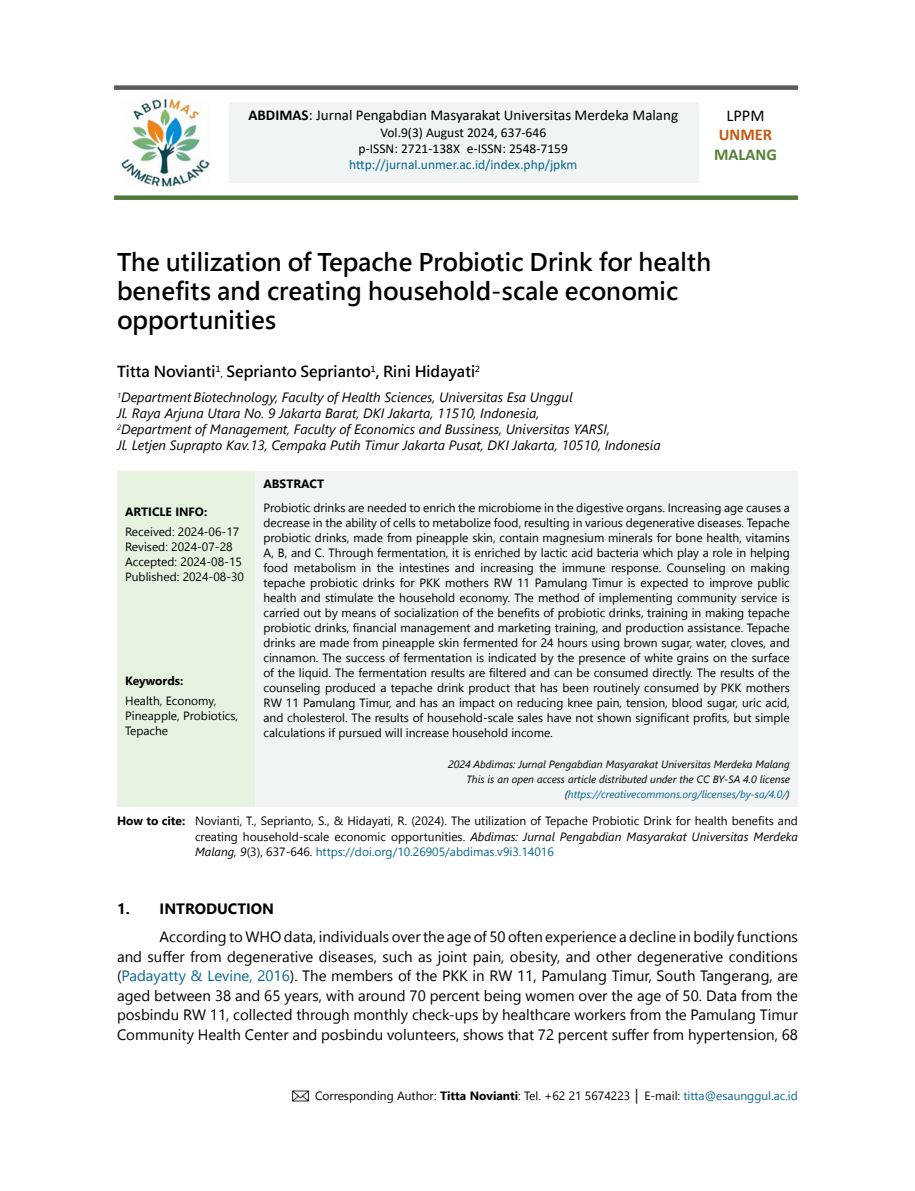
<style>
.page{position:relative;width:915px;height:1191px;background:#fff}
.page>*{position:absolute;margin:0;border:0;box-sizing:border-box;transform-origin:0 0}
.t1{font:24px/28.8px "Microsoft Jheng Hei UI Bold";color:#000}
.t2{font:700 16.5px "Calibri";color:#538135}
.t3{font:700 16.5px "Calibri";color:#c45911}
.t4{font:16.5px "Calibri";color:#000}
.t5{font:15px/19.5px "Segoe UI";color:#000;text-align:justify}
.t6{font:15px "Calibri";color:#000}
.t7{font:700 15px "Microsoft Jheng Hei";color:#000}
.t8{font:700 15px "Segoe UI";color:#000}
.t9{font:italic 13.5px/16.2px "Segoe UI";color:#000}
.t10{font:13.5px/16.2px "Calibri";color:#000;text-align:center}
.t11{font:13.5px "Calibri";color:#07668d}
.t12{font:12px/15px "Segoe UI";color:#000}
.t13{font:700 12px "Segoe UI";color:#000}
.t14{font:italic 10.5px/15px "Segoe UI";color:#000;text-align:right}
.s1{font-weight:700}
.s2{font-size:8.25px}
.s3{color:#07668d}
.s4{font-style:italic}
.s5{font-family:"Arial"}
</style>
<div class="page">
<div style="left:229px;top:102px;width:469px;height:81px;background:#f0f4f4"></div>
<img style="left:121px;top:99px;width:89px;height:88px">
<div style="left:114px;top:85px;width:683px;height:5px;background:#5a5a5a"></div>
<div style="left:114px;top:195px;width:683px;height:5px;background:#4f7938"></div>
<div style="left:117px;top:471px;width:138px;height:336px;background:#e7f3e1"></div>
<div style="left:255px;top:471px;width:542px;height:336px;background:#f0f4f4"></div>
<img style="left:293px;top:1090px;width:15px;height:11px">
<p class="t6" style="left:248px;top:105px;width:431px"><span class="s1">ABDIMAS</span>: Jurnal Pengabdian Masyarakat Universitas Merdeka Malang</p>
<p class="t10" style="left:358px;top:124px;width:211px">Vol.9(3) August 2024, 637-646<br>p-ISSN: 2721-138X e-ISSN: 2548-7159</p>
<p class="t11" style="left:349px;top:155px;width:229px">http://jurnal.unmer.ac.id/index.php/jpkm</p>
<h2 class="t4" style="left:726px;top:104px;width:40px">LPPM</h2>
<h2 class="t3" style="left:718px;top:123px;width:55px">UNMER</h2>
<h2 class="t2" style="left:713px;top:143px;width:64px">MALANG</h2>
<h1 class="t1" style="left:117px;top:248px;width:595px">The utilization of Tepache Probiotic Drink for health benefits and creating household-scale economic opportunities</h1>
<p class="t7" style="left:117px;top:362px;width:364px">Titta Novianti<sup>1</sup><span class="s2">,</span> Seprianto Seprianto<sup>1</sup>, Rini Hidayati<sup>2</sup></p>
<p class="t9" style="left:117px;top:388px;width:545px"><sup>1</sup>Department Biotechnology, Faculty of Health Sciences, Universitas Esa Unggul<br>Jl. Raya Arjuna Utara No. 9 Jakarta Barat, DKI Jakarta, 11510, Indonesia,<br><sup>2</sup>Department of Management, Faculty of Economics and Bussiness, Universitas YARSI,<br>Jl. Letjen Suprapto Kav.13, Cempaka Putih Timur Jakarta Pusat, DKI Jakarta, 10510, Indonesia</p>
<p class="t13" style="left:263px;top:474px;width:62px">ABSTRACT</p>
<p class="t12" style="left:263px;top:500px;width:527px;text-align:justify">Probiotic drinks are needed to enrich the microbiome in the digestive organs. Increasing age causes a decrease in the ability of cells to metabolize food, resulting in various degenerative diseases. Tepache probiotic drinks, made from pineapple skin, contain magnesium minerals for bone health, vitamins A, B, and C. Through fermentation, it is enriched by lactic acid bacteria which play a role in helping food metabolism in the intestines and increasing the immune response. Counseling on making tepache probiotic drinks for PKK mothers RW 11 Pamulang Timur is expected to improve public health and stimulate the household economy. The method of implementing community service is carried out by means of socialization of the benefits of probiotic drinks, training in making tepache probiotic drinks, financial management and marketing training, and production assistance. Tepache drinks are made from pineapple skin fermented for 24 hours using brown sugar, water, cloves, and cinnamon. The success of fermentation is indicated by the presence of white grains on the surface of the liquid. The fermentation results are filtered and can be consumed directly. The results of the counseling produced a tepache drink product that has been routinely consumed by PKK mothers RW 11 Pamulang Timur, and has an impact on reducing knee pain, tension, blood sugar, uric acid, and cholesterol. The results of household-scale sales have not shown significant profits, but simple calculations if pursued will increase household income.</p>
<p class="t14" style="left:448px;top:756px;width:343px">2024 Abdimas: Jurnal Pengabdian Masyarakat Universitas Merdeka Malang<br>This is an open access article distributed under the CC BY-SA 4.0 license (<span class="s3">https://creativecommons.org/licenses/by-sa/4.0/</span>)</p>
<p class="t12" style="left:195px;top:813px;width:604px;line-height:15.5px;text-align:justify;text-indent:-78px"><span class="s1">How to cite:</span> Novianti, T., Seprianto, S., &amp; Hidayati, R. (2024). The utilization of Tepache Probiotic Drink for health benefits and creating household-scale economic opportunities. <span class="s4">Abdimas: Jurnal Pengabdian Masyarakat Universitas Merdeka Malang, 9</span>(3), 637-646. <span class="s3">https://doi.org/10.26905/abdimas.v9i3.14016</span></p>
<p class="t13" style="left:125px;top:502px;width:84px">ARTICLE INFO:</p>
<p class="t12" style="left:125px;top:524px;width:120px">Received: 2024-06-17<br>Revised: 2024-07-28<br>Accepted: 2024-08-15<br>Published: 2024-08-30</p>
<p class="t13" style="left:125px;top:671px;width:60px">Keywords:</p>
<p class="t12" style="left:125px;top:693px;width:114px">Health, Economy,<br>Pineapple, Probiotics,<br>Tepache</p>
<p class="t8" style="left:117px;top:896px;width:158px">1. INTRODUCTION</p>
<p class="t5" style="left:117px;top:926px;width:682px;text-indent:43px">According to WHO data, individuals over the age of 50 often experience a decline in bodily functions and suffer from degenerative diseases, such as joint pain, obesity, and other degenerative conditions (<span class="s3">Padayatty &amp; Levine, 2016</span>). The members of the PKK in RW 11, Pamulang Timur, South Tangerang, are aged between 38 and 65 years, with around 70 percent being women over the age of 50. Data from the posbindu RW 11, collected through monthly check-ups by healthcare workers from the Pamulang Timur Community Health Center and posbindu volunteers, shows that 72 percent suffer from hypertension, 68</p>
<p class="t12" style="left:315px;top:1088px;width:484px">Corresponding Author: <span class="s1">Titta Novianti</span>: Tel. +62 21 5674223 <span class="s5">│</span> E-mail: <span class="s3">titta@esaunggul.ac.id</span></p>
</div>
